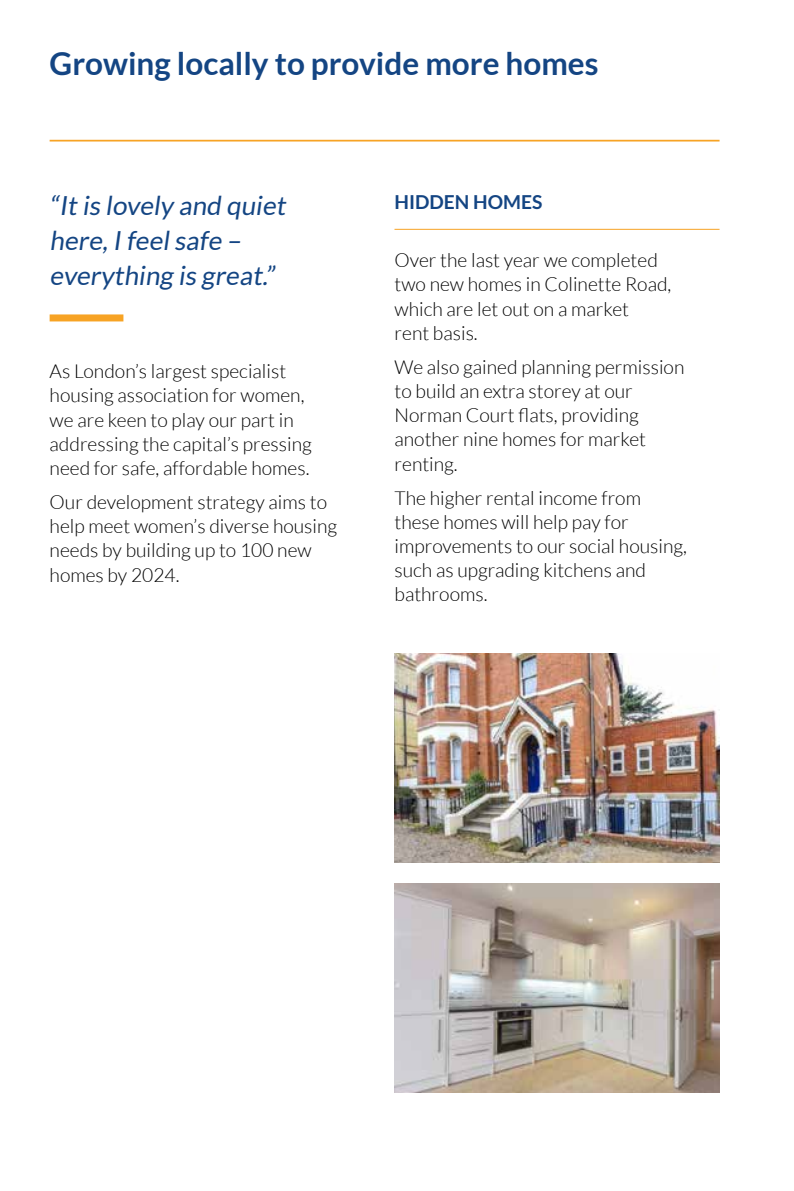
<style>
.page{position:relative;width:794px;height:1191px;background:#fff}
.page>*{position:absolute;margin:0;border:0;box-sizing:border-box;transform-origin:0 0}
.t1{font:700 31.5px "Lato";color:#144583}
.t2{font:26.25px/35px "Lato";color:#144583}
.t3{font:300 19.25px/24.2px "Lato";color:#000}
.t4{font:700 19.25px "Lato";color:#144583}
</style>
<div class="page">
<hr style="left:50px;top:140px;width:669px;height:1px;background:#f7a324">
<hr style="left:394px;top:229px;width:325px;height:1px;background:#f7a324">
<div style="left:50px;top:314px;width:73px;height:7px;background:#f7a324"></div>
<img style="left:394px;top:653px;width:325px;height:209px">
<img style="left:394px;top:883px;width:325px;height:209px">
<h1 class="t1" style="left:50px;top:45px;width:550px">Growing locally to provide more homes</h1>
<h2 class="t2" style="left:50px;top:187px;width:241px">“It is lovely and quiet here,I feelsafe – everything is great.”</h2>
<p class="t3" style="left:50px;top:359px;width:264px">As London’s largest specialist housing association for women, we are keen to play our part in addressing the capital’s pressing need for safe, affordable homes.</p>
<p class="t3" style="left:50px;top:490px;width:289px">Our development strategy aims to help meet women’s diverse housing needs by building up to 100 new homes by 2024.</p>
<p class="t4" style="left:394px;top:191px;width:149px">HIDDEN HOMES</p>
<p class="t3" style="left:394px;top:248px;width:278px">Over the last year we completed two new homes in Colinette Road, which are let out on a market<br>rent basis.</p>
<p class="t3" style="left:394px;top:355px;width:291px">We also gained planning permission to build an extra storey at our<br>Norman Court flats, providing another nine homes for market renting.</p>
<p class="t3" style="left:394px;top:486px;width:294px">The higher rental income from these homes will help pay for improvements to our social housing, such as upgrading kitchens and bathrooms.</p>
</div>
